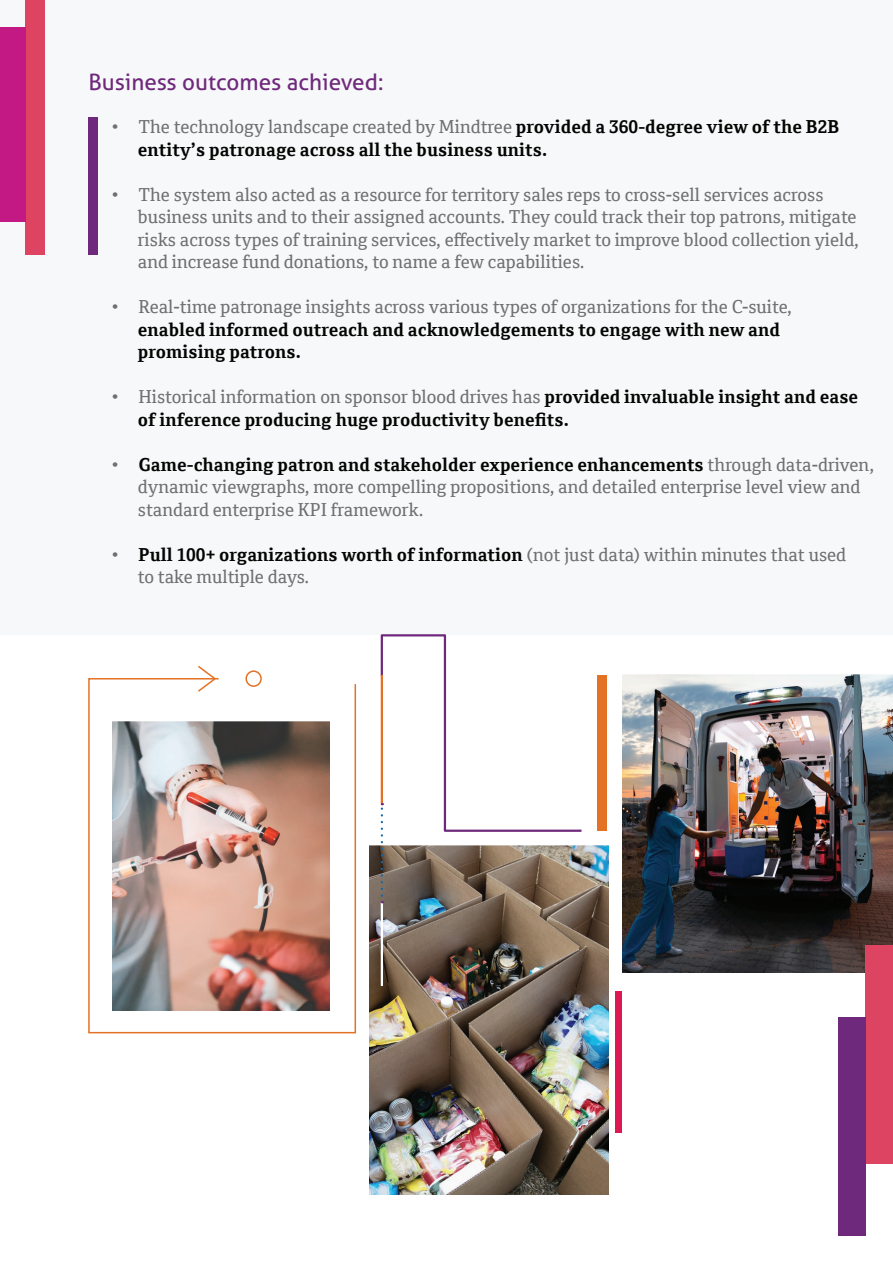
<style>
.page{position:relative;width:893px;height:1263px;background:#fff}
.page>*{position:absolute;margin:0;border:0;box-sizing:border-box;transform-origin:0 0}
.t1{font:22.5px "Aller Typo";color:#6f297c}
.t2{font:18px/22.5px "Cordale";color:#707073}
.t3{font:700 18px/22.5px "Cordale";color:#040503}
.s1{font-weight:400;color:#707073}
.s2{font-weight:700;color:#040503}
</style>
<div class="page">
<div style="left:0;top:0;width:893px;height:634px;background:#f7f8f9"></div>
<svg style="left:88px;top:678px;width:269px;height:356px"></svg>
<div style="left:245px;top:670px;width:17px;height:17px;border:2px solid #e47225;border-radius:50%"></div>
<svg style="left:196px;top:666px;width:21px;height:27px"></svg>
<div style="left:89px;top:118px;width:9px;height:137px;background:#6f297c"></div>
<img style="left:113px;top:721px;width:216px;height:289px">
<img style="left:369px;top:846px;width:239px;height:349px">
<img style="left:622px;top:675px;width:271px;height:298px">
<div style="left:866px;top:945px;width:27px;height:219px;background:#dd4461"></div>
<div style="left:838px;top:1017px;width:28px;height:219px;background:#6f297c"></div>
<div style="left:597px;top:675px;width:10px;height:156px;background:#e47225"></div>
<hr style="left:381px;top:902px;width:2px;height:84px;background:#fff">
<svg style="left:380px;top:634px;width:204px;height:269px"></svg>
<div style="left:615px;top:991px;width:7px;height:142px;background:#dc1953"></div>
<div style="left:25px;top:0;width:20px;height:255px;background:#de4461"></div>
<div style="left:0;top:27px;width:25px;height:195px;background:#c31985"></div>
<p class="t1" style="left:88px;top:68px;width:296px">Business outcomes achieved:</p>
<p class="t3" style="left:138px;top:116px;width:703px;text-indent:-26px"><span class="s1">• The technology landscape created by Mindtree</span> provided a 360-degree view of the B2B entity’s patronage across all the business units.</p>
<p class="t2" style="left:138px;top:183px;width:723px;text-indent:-26px">• The system also acted as a resource for territory sales reps to cross-sell services across business units and to their assigned accounts. They could track their top patrons, mitigate risks across types of training services, effectively market to improve blood collection yield, and increase fund donations, to name a few capabilities.</p>
<p class="t2" style="left:111px;top:296px;width:682px">• Real-time patronage insights across various types of organizations for the C-suite,</p>
<p class="t3" style="left:138px;top:318px;width:644px">enabled informed outreach and acknowledgements to engage with new and promising patrons.</p>
<p class="t3" style="left:138px;top:386px;width:722px;text-indent:-26px"><span class="s1">• Historical information on sponsor blood drives has</span> provided invaluable insight and ease of inference producing huge productivity benefits.</p>
<p class="t2" style="left:138px;top:453px;width:738px;text-indent:-26px">• <span class="s2">Game-changing patron and stakeholder experience enhancements</span> through data-driven, dynamic viewgraphs, more compelling propositions, and detailed enterprise level view and standard enterprise KPI framework.</p>
<p class="t2" style="left:138px;top:543px;width:710px;text-indent:-26px">• <span class="s2">Pull 100+ organizations worth of information</span> (not just data) within minutes that used to take multiple days.</p>
</div>
